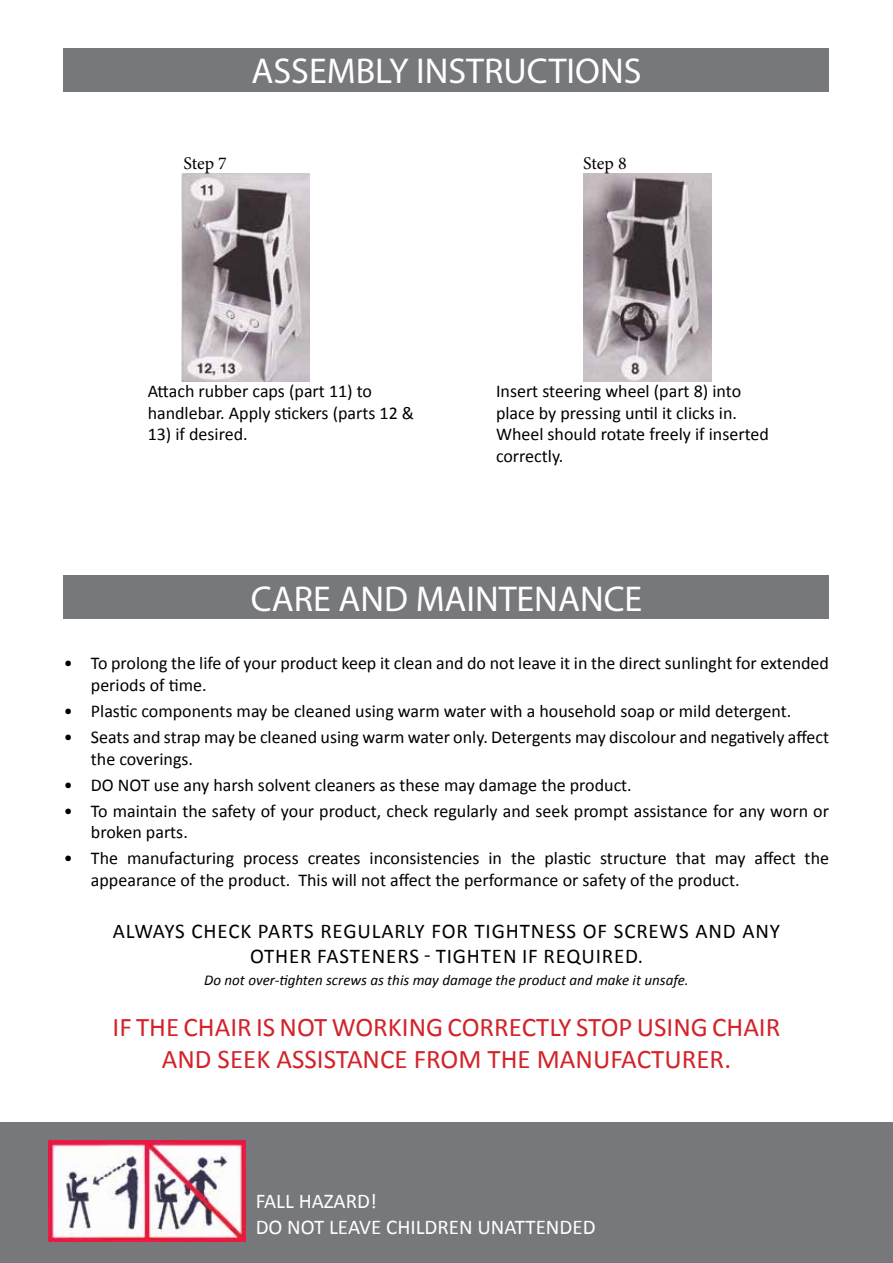
<style>
.page{position:relative;width:893px;height:1263px;background:#fff}
.page>*{position:absolute;margin:0;border:0;box-sizing:border-box;transform-origin:0 0}
.t1{font:36px "Myriad Pro";color:#fff}
.t2{font:27px/32.4px "Calibri";color:#d2232a;text-align:center}
.t3{font:21px "Calibri";letter-spacing:.04em;color:#000}
.t4{font:21px/25.2px "Calibri";color:#fff}
.t5{font:18px/21.6px "Calibri";color:#000}
.t6{font:18px "Minion Pro";letter-spacing:-.005em;color:#000}
.t7{font:italic 15px "Calibri";color:#000}
</style>
<div class="page">
<img style="left:182px;top:174px;width:128px;height:208px">
<img style="left:583px;top:174px;width:128px;height:208px">
<div style="left:64px;top:576px;width:765px;height:43px;background:#77787b"></div>
<div style="left:0;top:1122px;width:893px;height:141px;background:#77787b"></div>
<div style="left:64px;top:48px;width:765px;height:44px;background:#77787b"></div>
<img style="left:48px;top:1141px;width:198px;height:100px">
<h1 class="t1" style="left:251px;top:49px;width:388px">ASSEMBLY INSTRUCTIONS</h1>
<p class="t6" style="left:183px;top:151px;width:45px">Step 7</p>
<p class="t6" style="left:583px;top:151px;width:45px">Step 8</p>
<p class="t5" style="left:148px;top:380px;width:268px">Attach rubber caps (part 11) to handlebar. Apply stickers (parts 12 &amp;</p>
<p class="t5" style="left:148px;top:423px;width:102px">13) if desired.</p>
<p class="t5" style="left:496px;top:380px;width:274px">Insert steering wheel (part 8) into place by pressing until it clicks in.<br>Wheel should rotate freely if inserted correctly.</p>
<h1 class="t1" style="left:251px;top:576px;width:393px">CARE AND MAI NTENANCE</h1>
<p class="t5" style="left:91px;top:652px;width:740px;text-indent:-27px">• To prolong the life of your product keep it clean and do not leave it in the direct sunlinght for extended periods of time.</p>
<p class="t5" style="left:64px;top:700px;width:729px">• Plastic components may be cleaned using warm water with a household soap or mild detergent.</p>
<p class="t5" style="left:91px;top:726px;width:740px;text-indent:-27px">• Seats and strap may be cleaned using warm water only. Detergents may discolour and negatively affect the coverings.</p>
<p class="t5" style="left:64px;top:774px;width:569px">• DO NOT use any harsh solvent cleaners as these may damage the product.</p>
<p class="t5" style="left:91px;top:800px;width:740px;text-indent:-27px">• To maintain the safety of your product, check regularly and seek prompt assistance for any worn or broken parts.</p>
<p class="t5" style="left:91px;top:848px;width:740px;text-indent:-27px">• The manufacturing process creates inconsistencies in the plastic structure that may affect the appearance of the product. This will not affect the performance or safety of the product.</p>
<p class="t3" style="left:113px;top:917px;width:92px">Always chec</p>
<p class="t3" style="left:240px;top:917px;width:30px">k parts</p>
<p class="t3" style="left:320px;top:917px;width:63px">regularl</p>
<p class="t3" style="left:415px;top:917px;width:30px">y for</p>
<p class="t3" style="left:475px;top:917px;width:44px">tightness</p>
<p class="t3" style="left:583px;top:917px;width:45px">of screws</p>
<p class="t3" style="left:695px;top:917px;width:14px">and</p>
<p class="t3" style="left:742px;top:917px;width:39px">an y</p>
<p class="t3" style="left:250px;top:942px;width:13px">other</p>
<p class="t3" style="left:317px;top:942px;width:13px">fasteners</p>
<p class="t3" style="left:424px;top:942px;width:56px">- tighten</p>
<p class="t3" style="left:522px;top:942px;width:85px">if required</p>
<p class="t3" style="left:638px;top:942px;width:7px">.</p>
<p class="t7" style="left:204px;top:970px;width:486px">Do not over-tighten screws as this may damage the product and make it unsafe.</p>
<h2 class="t2" style="left:113px;top:1011px;width:669px">IF THE CHAIR IS NOT WORKING CORRECTLY STOP USING CHAIR<br>AND SEEK ASSISTANCE FROM THE MANUFACTURER.</h2>
<p class="t4" style="left:256px;top:1189px;width:316px">FALL HAZARD!<br>DO NOT LEAVE CHILDREN UNATTENDED</p>
</div>
